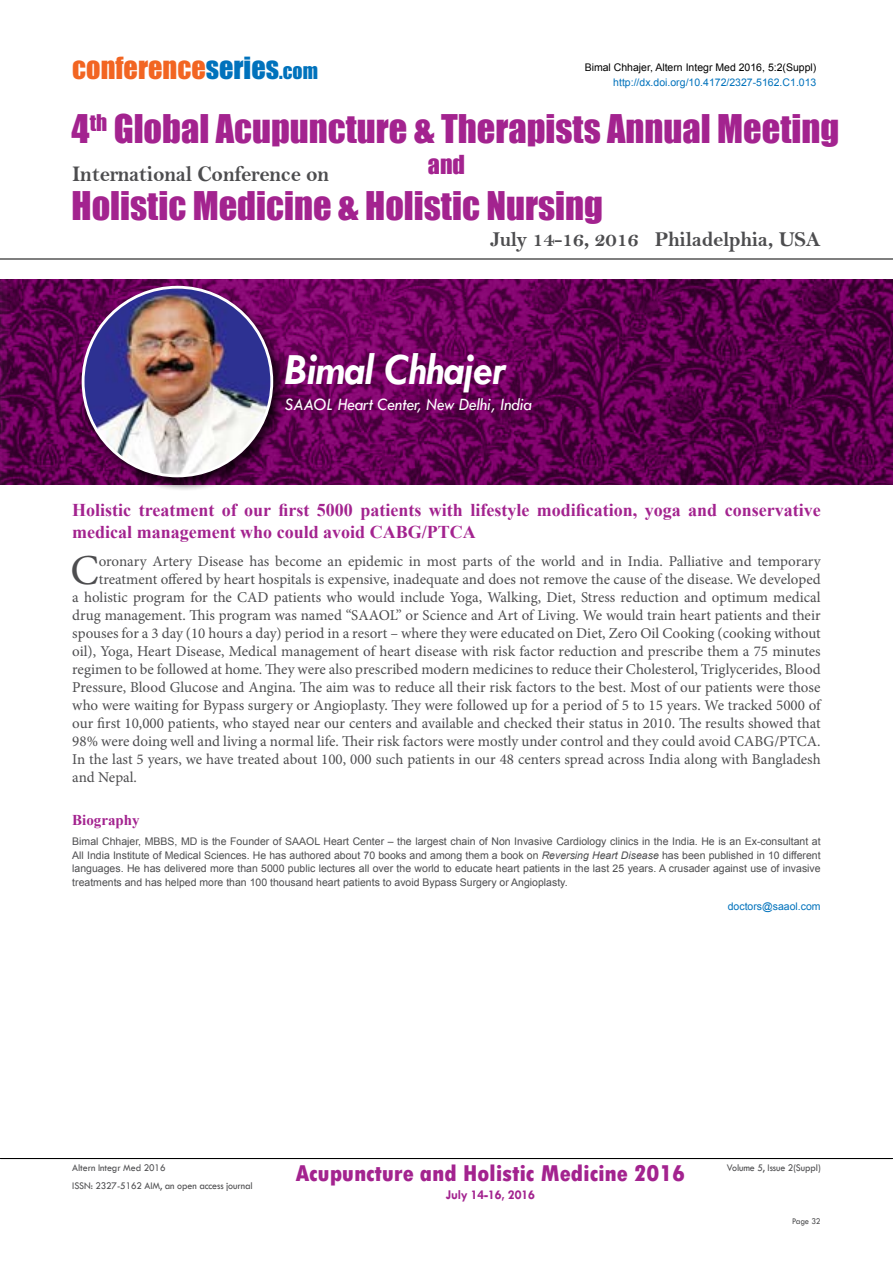
<style>
.page{position:relative;width:893px;height:1263px;background:#fff}
.page>*{position:absolute;margin:0;border:0;box-sizing:border-box;transform-origin:0 0}
.t1{font:italic 700 45px "Tw Cen";letter-spacing:-.01em;color:#fff;scale:.95 1}
.t2{font:42.75px "Minion Pro";color:#4d4d4f}
.t3{font:36.3px "Impact";color:#a3238f}
.t4{font:28.2px "Impact";color:#f26522}
.t5{font:800 condensed 24px "Tw Cen";letter-spacing:-.01em;color:#a3238f;scale:1.1 1}
.t6{font:24px "Impact";color:#a3238f}
.t7{font:22.5px "Bell MT Bold";letter-spacing:-.01em;color:#4d4d4f;scale:.95 1}
.t8{font:21.3px "Bell MT Bold";letter-spacing:-.015em;color:#4d4d4f}
.t9{font:700 18px/21.6px "Times New Roman";color:#a3238f}
.t10{font:italic 18px "Tw Cen";letter-spacing:-.01em;color:#fff;scale:.95 1}
.t11{font:15px "Minion Pro";color:#4d4d4f}
.t12{font:700 15px "Times New Roman";color:#a3238f}
.t13{font:700 13.5px "Tw Cen";letter-spacing:-.01em;color:#a3238f;scale:.95 1}
.t14{font:10.5px/13.5px "Arial";color:#4d4d4f;text-align:justify}
.t15{font:10.5px "Tw Cen";letter-spacing:-.01em;color:#4d4d4f;scale:.95 1}
.t16{font:10.5px "Arial";color:#0072bc}
.t17{font:10.5px "Arial";color:#000}
.t18{font:9px "Tw Cen";letter-spacing:-.02em;color:#4d4d4f;scale:.95 1}
.s1{color:#0072bc}
.s2{font-size:19.8px;color:#0072bc}
.s3{font-style:italic}
</style>
<div class="page">
<hr style="left:0;top:259px;width:893px;height:1px;background:#000">
<hr style="left:0;top:1158px;width:893px;height:1px;background:#000">
<img style="left:0;top:279px;width:893px;height:205px">
<div style="left:80px;top:284px;width:207px;height:207px;background:#000;opacity:.75"></div>
<img style="left:83px;top:287px;width:189px;height:189px;border-radius:94px">
<h3 class="t4" style="left:72px;top:46px;width:247px">conference<span class="s1">series</span><span class="s2">.com</span></h3>
<p class="t17" style="left:585px;top:61px;width:233px">Bimal Chhajer, Altern Integr Med 2016, 5:2(Suppl)</p>
<p class="t16" style="left:613px;top:75px;width:205px">http://dx.doi.org/10.4172/2327-5162.C1.013</p>
<h3 class="t3" style="left:72px;top:100px;width:769px">4<sup>th</sup> Global Acupuncture &amp; Therapists Annual Meeting</h3>
<h3 class="t7" style="left:72px;top:161px;width:272px">International Conference on</h3>
<h3 class="t3" style="left:72px;top:177px;width:533px">Holistic Medicine &amp; Holistic Nursing</h3>
<h3 class="t6" style="left:428px;top:146px;width:39px">and</h3>
<h3 class="t8" style="left:490px;top:226px;width:332px">July 14-16, 2016 Philadelphia, USA</h3>
<h1 class="t1" style="left:285px;top:343px;width:234px">Bimal Chhajer</h1>
<p class="t10" style="left:285px;top:393px;width:262px">SAAOL Heart Center, New Delhi, India</p>
<p class="t9" style="left:72px;top:499px;width:750px">Holistic treatment of our first 5000 patients with lifestyle modification, yoga and conservative medical management who could avoid CABG/PTCA</p>
<h2 class="t2" style="left:70px;top:542px;width:30px">C</h2>
<p class="t11" style="left:99px;top:551px;width:723px">oronary Artery Disease has become an epidemic in most parts of the world and in India. Palliative and temporary</p>
<p class="t11" style="left:99px;top:569px;width:723px">treatment offered by heart hospitals is expensive, inadequate and does not remove the cause of the disease. We developed</p>
<p class="t11" style="left:72px;top:587px;width:750px">a holistic program for the CAD patients who would include Yoga, Walking, Diet, Stress reduction and optimum medical</p>
<p class="t11" style="left:72px;top:605px;width:750px">drug management. This program was named “SAAOL” or Science and Art of Living. We would train heart patients and their</p>
<p class="t11" style="left:72px;top:623px;width:750px">spouses for a 3 day (10 hours a day) period in a resort – where they were educated on Diet, Zero Oil Cooking (cooking without</p>
<p class="t11" style="left:72px;top:641px;width:750px">oil), Yoga, Heart Disease, Medical management of heart disease with risk factor reduction and prescribe them a 75 minutes</p>
<p class="t11" style="left:72px;top:659px;width:750px">regimen to be followed at home. They were also prescribed modern medicines to reduce their Cholesterol, Triglycerides, Blood</p>
<p class="t11" style="left:72px;top:677px;width:750px">Pressure, Blood Glucose and Angina. The aim was to reduce all their risk factors to the best. Most of our patients were those</p>
<p class="t11" style="left:72px;top:695px;width:750px">who were waiting for Bypass surgery or Angioplasty. They were followed up for a period of 5 to 15 years. We tracked 5000 of</p>
<p class="t11" style="left:72px;top:713px;width:750px">our first 10,000 patients, who stayed near our centers and available and checked their status in 2010. The results showed that</p>
<p class="t11" style="left:72px;top:731px;width:750px">98% were doing well and living a normal life. Their risk factors were mostly under control and they could avoid CABG/PTCA.</p>
<p class="t11" style="left:72px;top:749px;width:750px">In the last 5 years, we have treated about 100, 000 such patients in our 48 centers spread across India along with Bangladesh</p>
<p class="t11" style="left:72px;top:767px;width:66px">and Nepal.</p>
<p class="t12" style="left:72px;top:810px;width:69px">Biography</p>
<p class="t14" style="left:72px;top:835px;width:750px">Bimal Chhajer, MBBS, MD is the Founder of SAAOL Heart Center – the largest chain of Non Invasive Cardiology clinics in the India. He is an Ex-consultant at All India Institute of Medical Sciences. He has authored about 70 books and among them a book on <span class="s3">Reversing Heart Disease</span> has been published in 10 different languages. He has delivered more than 5000 public lectures all over the world to educate heart patients in the last 25 years. A crusader against use of invasive treatments and has helped more than 100 thousand heart patients to avoid Bypass Surgery or Angioplasty.</p>
<p class="t16" style="left:728px;top:899px;width:94px">doctors@saaol.com</p>
<h3 class="t5" style="left:295px;top:1159px;width:355px">Acupuncture and Holistic Medicine 2016</h3>
<p class="t13" style="left:446px;top:1186px;width:95px">July 14-16, 2016</p>
<p class="t15" style="left:72px;top:1162px;width:100px">Altern Integr Med 2016</p>
<p class="t15" style="left:727px;top:1162px;width:100px">Volume 5, Issue 2(Suppl)</p>
<p class="t15" style="left:72px;top:1179px;width:191px">ISSN: 2327-5162 AIM, an open access journal</p>
<p class="t18" style="left:792px;top:1215px;width:32px">Page 32</p>
</div>
